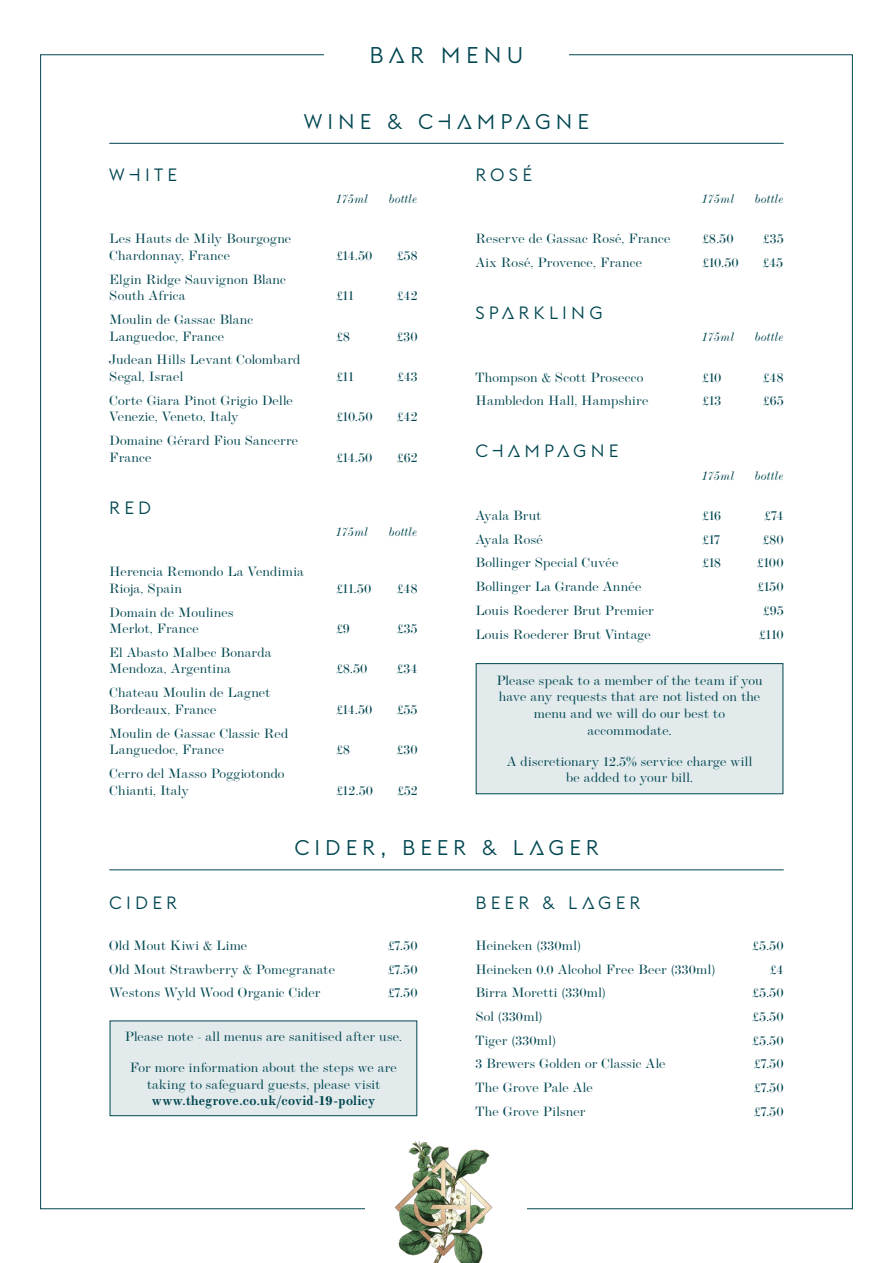
<style>
.page{position:relative;width:893px;height:1263px;background:#fff}
.page>*{position:absolute;margin:0;border:0;box-sizing:border-box;transform-origin:0 0}
.t1{font:300 22.5px "Euclid Flex";letter-spacing:.24em;color:#004650}
.t2{font:300 21px "Euclid Flex";letter-spacing:.24em;color:#004650}
.t3{font:300 17.55px "Euclid Flex";letter-spacing:.24em;color:#004650}
.t4{font:13.8px/16.6px "Modern MT Pro Display";letter-spacing:.015em;color:#004650}
.t5{font:700 13.8px "Modern MT Pro";letter-spacing:.02em;color:#004650}
.t6{font:italic expanded 12.6px "Modern MT Std";letter-spacing:.02em;color:#004650}
</style>
<div class="page">
<img style="left:359px;top:1140px;width:134px;height:123px">
<hr style="left:109px;top:143px;width:675px;height:1px;background:#004650">
<hr style="left:109px;top:869px;width:675px;height:1px;background:#004650">
<div style="left:476px;top:663px;width:307px;height:131px;background:#e2eaec;border:1px solid #004650"></div>
<div style="left:110px;top:1021px;width:307px;height:95px;background:#e2eaec;border:1px solid #004650"></div>
<h1 class="t1" style="left:370px;top:42px;width:155px">BAR MENU</h1>
<p class="t3" style="left:109px;top:164px;width:70px">WHITE</p>
<h2 class="t2" style="left:304px;top:109px;width:287px">WINE &amp; CHAMPAGNE</h2>
<p class="t6" style="left:336px;top:191px;width:34px">175ml</p>
<p class="t6" style="left:389px;top:191px;width:30px">bottle</p>
<p class="t3" style="left:475px;top:164px;width:58px">ROSÉ</p>
<p class="t6" style="left:702px;top:191px;width:34px">175ml</p>
<p class="t6" style="left:755px;top:191px;width:30px">bottle</p>
<p class="t4" style="left:109px;top:230px;width:184px">Les Hauts de Mily Bourgogne<br>Chardonnay, France</p>
<p class="t4" style="left:109px;top:271px;width:178px">Elgin Ridge Sauvignon Blanc<br>South Africa</p>
<p class="t4" style="left:109px;top:311px;width:145px">Moulin de Gassac Blanc<br>Languedoc, France</p>
<p class="t4" style="left:109px;top:351px;width:193px">Judean Hills Levant Colombard<br>Segal, Israel</p>
<p class="t4" style="left:109px;top:392px;width:185px">Corte Giara Pinot Grigio Delle<br>Venezie, Veneto, Italy</p>
<p class="t4" style="left:109px;top:432px;width:191px">Domaine Gérard Fiou Sancerre<br>France</p>
<p class="t3" style="left:109px;top:497px;width:43px">RED</p>
<p class="t4" style="left:109px;top:563px;width:196px">Herencia Remondo La Vendimia<br>Rioja, Spain</p>
<p class="t4" style="left:109px;top:603px;width:126px">Domain de Moulines<br>Merlot, France</p>
<p class="t4" style="left:109px;top:644px;width:164px">El Abasto Malbec Bonarda<br>Mendoza, Argentina</p>
<p class="t4" style="left:109px;top:684px;width:163px">Chateau Moulin de Lagnet<br>Bordeaux, France</p>
<p class="t4" style="left:109px;top:724px;width:181px">Moulin de Gassac Classic Red<br>Languedoc, France</p>
<p class="t4" style="left:109px;top:765px;width:177px">Cerro del Masso Poggiotondo<br>Chianti, Italy</p>
<p class="t4" style="left:336px;top:247px;width:38px">£14.50</p>
<p class="t4" style="left:396px;top:247px;width:23px">£58</p>
<p class="t4" style="left:336px;top:287px;width:20px">£11</p>
<p class="t4" style="left:396px;top:287px;width:23px">£42</p>
<p class="t4" style="left:336px;top:327px;width:16px">£8</p>
<p class="t4" style="left:396px;top:327px;width:23px">£30</p>
<p class="t4" style="left:336px;top:368px;width:20px">£11</p>
<p class="t4" style="left:397px;top:368px;width:22px">£43</p>
<p class="t4" style="left:336px;top:408px;width:38px">£10.50</p>
<p class="t4" style="left:396px;top:408px;width:23px">£42</p>
<p class="t4" style="left:336px;top:448px;width:38px">£14.50</p>
<p class="t4" style="left:397px;top:448px;width:22px">£62</p>
<p class="t6" style="left:336px;top:524px;width:34px">175ml</p>
<p class="t6" style="left:389px;top:524px;width:30px">bottle</p>
<p class="t4" style="left:336px;top:580px;width:37px">£11.50</p>
<p class="t4" style="left:396px;top:580px;width:23px">£48</p>
<p class="t4" style="left:336px;top:620px;width:16px">£9</p>
<p class="t4" style="left:396px;top:620px;width:23px">£35</p>
<p class="t4" style="left:336px;top:660px;width:33px">£8.50</p>
<p class="t4" style="left:396px;top:660px;width:23px">£34</p>
<p class="t4" style="left:336px;top:701px;width:38px">£14.50</p>
<p class="t4" style="left:396px;top:701px;width:23px">£55</p>
<p class="t4" style="left:336px;top:741px;width:16px">£8</p>
<p class="t4" style="left:396px;top:741px;width:23px">£30</p>
<p class="t4" style="left:336px;top:781px;width:39px">£12.50</p>
<p class="t4" style="left:397px;top:781px;width:22px">£52</p>
<p class="t4" style="left:475px;top:230px;width:197px">Reserve de Gassac Rosé, France</p>
<p class="t4" style="left:702px;top:230px;width:33px">£8.50</p>
<p class="t4" style="left:763px;top:230px;width:23px">£35</p>
<p class="t4" style="left:475px;top:254px;width:168px">Aix Rosé, Provence, France</p>
<p class="t4" style="left:702px;top:254px;width:38px">£10.50</p>
<p class="t4" style="left:762px;top:254px;width:23px">£45</p>
<p class="t3" style="left:475px;top:303px;width:129px">SPARKLING</p>
<p class="t6" style="left:702px;top:329px;width:34px">175ml</p>
<p class="t6" style="left:755px;top:329px;width:30px">bottle</p>
<p class="t4" style="left:475px;top:369px;width:170px">Thompson &amp; Scott Prosecco</p>
<p class="t4" style="left:702px;top:369px;width:21px">£10</p>
<p class="t4" style="left:762px;top:369px;width:23px">£48</p>
<p class="t4" style="left:475px;top:392px;width:174px">Hambledon Hall, Hampshire</p>
<p class="t4" style="left:702px;top:392px;width:21px">£13</p>
<p class="t4" style="left:762px;top:392px;width:23px">£65</p>
<p class="t3" style="left:475px;top:441px;width:145px">CHAMPAGNE</p>
<p class="t6" style="left:702px;top:468px;width:34px">175ml</p>
<p class="t6" style="left:755px;top:468px;width:30px">bottle</p>
<p class="t4" style="left:475px;top:507px;width:67px">Ayala Brut</p>
<p class="t4" style="left:702px;top:507px;width:21px">£16</p>
<p class="t4" style="left:764px;top:507px;width:21px">£74</p>
<p class="t4" style="left:475px;top:531px;width:69px">Ayala Rosé</p>
<p class="t4" style="left:702px;top:531px;width:20px">£17</p>
<p class="t4" style="left:762px;top:531px;width:23px">£80</p>
<p class="t4" style="left:475px;top:554px;width:145px">Bollinger Special Cuvée</p>
<p class="t4" style="left:702px;top:554px;width:21px">£18</p>
<p class="t4" style="left:757px;top:554px;width:29px">£100</p>
<p class="t4" style="left:475px;top:578px;width:168px">Bollinger La Grande Année</p>
<p class="t4" style="left:757px;top:578px;width:28px">£150</p>
<p class="t4" style="left:475px;top:602px;width:180px">Louis Roederer Brut Premier</p>
<p class="t4" style="left:763px;top:602px;width:23px">£95</p>
<p class="t4" style="left:475px;top:625px;width:177px">Louis Roederer Brut Vintage</p>
<p class="t4" style="left:759px;top:625px;width:27px">£110</p>
<p class="t4" style="left:496px;top:672px;width:268px;text-align:center">Please speak to a member of the team if you have any requests that are not listed on the menu and we will do our best to accommodate.</p>
<p class="t4" style="left:507px;top:752px;width:247px;text-align:center">A discretionary 12.5% service charge will be added to your bill.</p>
<h2 class="t2" style="left:294px;top:835px;width:306px">CIDER, BEER &amp; LAGER</h2>
<p class="t3" style="left:109px;top:893px;width:69px">CIDER</p>
<p class="t4" style="left:109px;top:937px;width:140px">Old Mout Kiwi &amp; Lime</p>
<p class="t4" style="left:387px;top:937px;width:32px">£7.50</p>
<p class="t4" style="left:109px;top:960px;width:227px">Old Mout Strawberry &amp; Pomegranate</p>
<p class="t4" style="left:387px;top:960px;width:32px">£7.50</p>
<p class="t4" style="left:109px;top:984px;width:213px">Westons Wyld Wood Organic Cider</p>
<p class="t4" style="left:387px;top:984px;width:32px">£7.50</p>
<p class="t4" style="left:125px;top:1028px;width:278px">Please note - all menus are sanitised after use.</p>
<p class="t4" style="left:130px;top:1059px;width:269px;text-align:center">For more information about the steps we are taking to safeguard guests, please visit</p>
<p class="t5" style="left:152px;top:1092px;width:225px">www.thegrove.co.uk/covid-19-policy</p>
<p class="t3" style="left:475px;top:893px;width:166px">BEER &amp; LAGER</p>
<p class="t4" style="left:475px;top:937px;width:107px">Heineken (330ml)</p>
<p class="t4" style="left:752px;top:937px;width:33px">£5.50</p>
<p class="t4" style="left:475px;top:960px;width:242px">Heineken 0.0 Alcohol Free Beer (330ml)</p>
<p class="t4" style="left:769px;top:960px;width:16px">£4</p>
<p class="t4" style="left:475px;top:984px;width:132px">Birra Moretti (330ml)</p>
<p class="t4" style="left:752px;top:984px;width:33px">£5.50</p>
<p class="t4" style="left:475px;top:1008px;width:69px">Sol (330ml)</p>
<p class="t4" style="left:752px;top:1008px;width:33px">£5.50</p>
<p class="t4" style="left:475px;top:1031px;width:82px">Tiger (330ml)</p>
<p class="t4" style="left:752px;top:1031px;width:33px">£5.50</p>
<p class="t4" style="left:475px;top:1055px;width:192px">3 Brewers Golden or Classic Ale</p>
<p class="t4" style="left:753px;top:1055px;width:32px">£7.50</p>
<p class="t4" style="left:475px;top:1079px;width:119px">The Grove Pale Ale</p>
<p class="t4" style="left:753px;top:1079px;width:32px">£7.50</p>
<p class="t4" style="left:475px;top:1103px;width:112px">The Grove Pilsner</p>
<p class="t4" style="left:753px;top:1103px;width:32px">£7.50</p>
</div>
